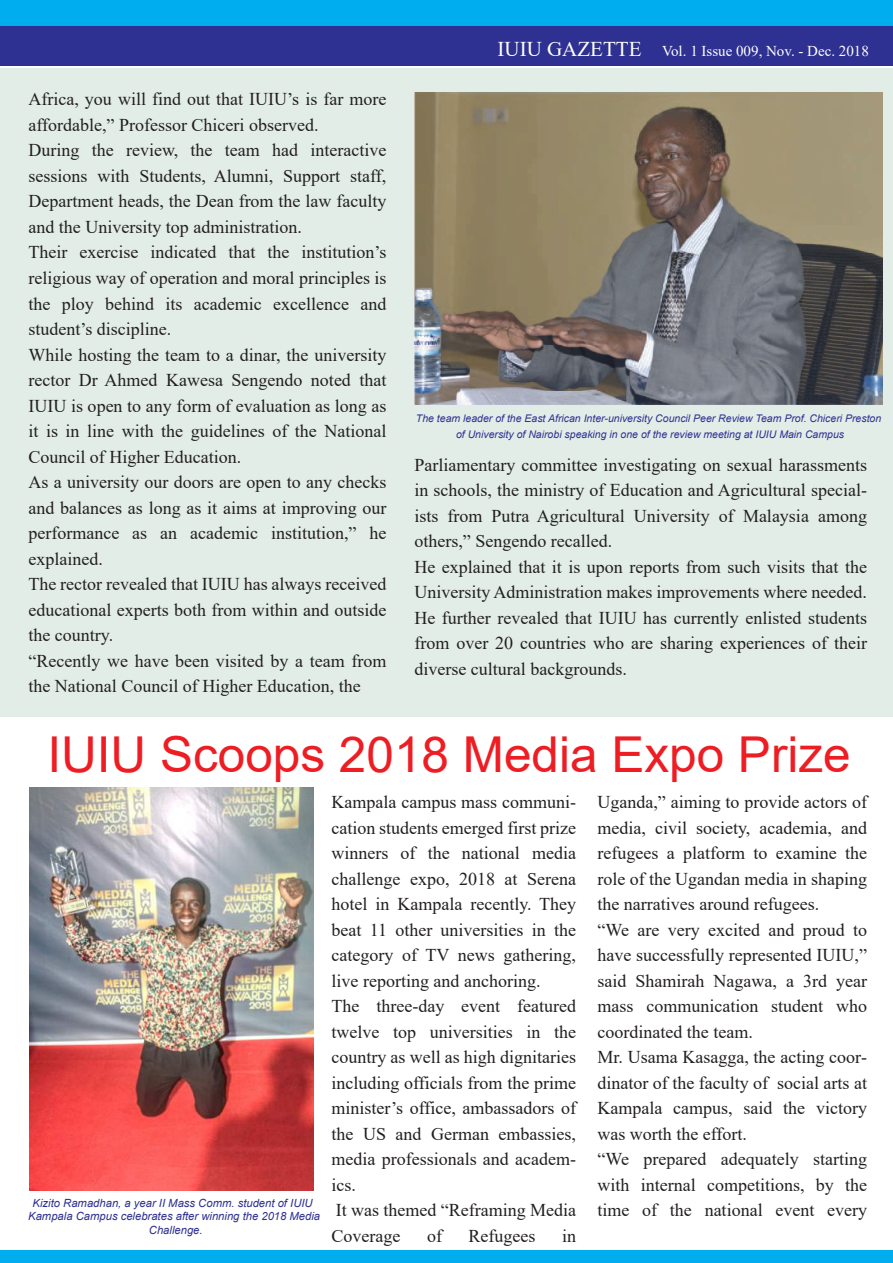
<style>
.page{position:relative;width:893px;height:1263px;background:#fff}
.page>*{position:absolute;margin:0;border:0;box-sizing:border-box;transform-origin:0 0}
.t1{font:49.5px "Arial";color:#ee1d23}
.t2{font:18px/25.5px "Times New Roman";color:#231f20}
.t3{font:15px "Times New Roman";color:#fff}
.t4{font:italic 11.25px/13.5px "Arial";color:#2e3092;text-align:center}
.t5{font:italic 10.5px/16.5px "Arial";color:#2e3092;text-align:center}
.s1{font-size:21px}
</style>
<div class="page">
<div style="left:0;top:68px;width:893px;height:649px;background:#e2ede7"></div>
<div style="left:0;top:1250px;width:893px;height:13px;background:#00aeef"></div>
<div style="left:0;top:2px;width:893px;height:64px;background:#2e3092"></div>
<div style="left:0;top:0;width:893px;height:25px;background:#00aeef"></div>
<img style="left:414px;top:93px;width:469px;height:311px">
<img style="left:29px;top:787px;width:284px;height:403px">
<p class="t2" style="left:28px;top:86px;width:360px">Africa, you will find out that IUIU’s is far more affordable,” Professor Chiceri observed.<br>During the review, the team had interactive sessions with Students, Alumni, Support staff, Department heads, the Dean from the law faculty and the University top administration.<br>Their exercise indicated that the institution’s religious way of operation and moral principles is the ploy behind its academic excellence and student’s discipline.<br>While hosting the team to a dinar, the university rector Dr Ahmed Kawesa Sengendo noted that IUIU is open to any form of evaluation as long as it is in line with the guidelines of the National Council of Higher Education.<br>As a university our doors are open to any checks and balances as long as it aims at improving our performance as an academic institution,” he explained.<br>The rector revealed that IUIU has always received educational experts both from within and outside the country.<br>“Recently we have been visited by a team from the National Council of Higher Education, the</p>
<p class="t3" style="left:498px;top:40px;width:373px"><span class="s1">IUIU GAZETTE</span> Vol. 1 Issue 009, Nov. - Dec. 2018</p>
<p class="t5" style="left:416px;top:410px;width:467px">The team leader of the East African Inter-university Council Peer Review Team Prof. Chiceri Preston of University of Nairobi speaking in one of the review meeting at IUIU Main Campus</p>
<p class="t2" style="left:414px;top:451px;width:454px">Parliamentary committee investigating on sexual harassments in schools, the ministry of Education and Agricultural special&shy;ists from Putra Agricultural University of Malaysia among others,” Sengendo recalled.<br>He explained that it is upon reports from such visits that the University Administration makes improvements where needed.<br>He further revealed that IUIU has currently enlisted students from over 20 countries who are sharing experiences of their diverse cultural backgrounds.</p>
<h1 class="t1" style="left:47px;top:720px;width:805px">IUIU Scoops 2018 Media Expo Prize</h1>
<p class="t4" style="left:28px;top:1196px;width:294px">Kizito Ramadhan, a year II Mass Comm. student of IUIU<br>Kampala Campus celebrates after winning the 2018 Media<br>Challenge.</p>
<p class="t2" style="left:332px;top:789px;width:246px">Kampala campus mass communi&shy;cation students emerged first prize winners of the national media challenge expo, 2018 at Serena hotel in Kampala recently. They beat 11 other universities in the category of TV news gathering, live reporting and anchoring.<br>The three-day event featured twelve top universities in the country as well as high dignitaries including officials from the prime minister’s office, ambassadors of the US and German embassies, media professionals and academ&shy;ics.<br>It was themed “Reframing Media<br>Coverage</p>
<p class="t2" style="left:427px;top:1222px;width:16px">of</p>
<p class="t2" style="left:468px;top:1222px;width:68px">Refugees</p>
<p class="t2" style="left:562px;top:1222px;width:16px">in</p>
<p class="t2" style="left:597px;top:789px;width:271px">Uganda,” aiming to provide actors of media, civil society, academia, and refugees a platform to examine the role of the Ugandan media in shaping the narratives around refugees.<br>“We are very excited and proud to have successfully represented IUIU,” said Shamirah Nagawa, a 3rd year mass communication student who coordinated the team.<br>Mr. Usama Kasagga, the acting coor&shy;dinator of the faculty of social arts at Kampala campus, said the victory was worth the effort.<br>“We prepared adequately starting with internal competitions, by the time of the national event every</p>
</div>
